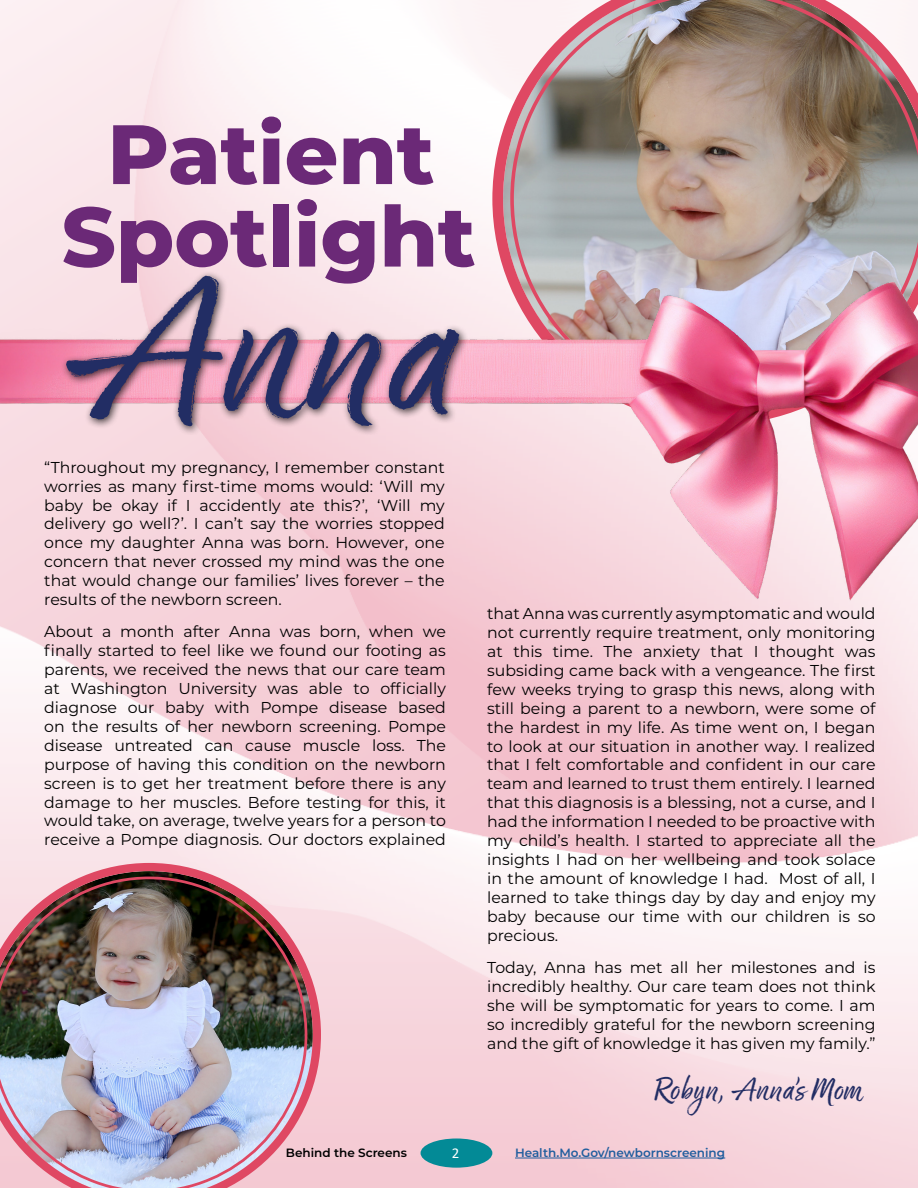
<style>
.page{position:relative;width:918px;height:1188px;background:#fff}
.page>*{position:absolute;margin:0;border:0;box-sizing:border-box;transform-origin:0 0}
.Vincent{font:225px "Good Karma";color:#222d64}
.Patient{font:800 84px "Montserrat";color:#6b2977}
.t1{font:36px "Good Karma";color:#222d64}
.text{font:15.75px/18.9px "Montserrat";color:#000;text-align:justify}
.t2{font:15px "Calibri";color:#fff}
.t3{font:600 12px "Montserrat";color:#215e9e}
.t4{font:600 12px "Montserrat";color:#000}
</style>
<div class="page">
<img style="left:0;top:0;width:918px;height:1188px">
<div style="left:421px;top:1139px;width:71px;height:29px;background:#038a96;border-radius:50%"></div>
<hr style="left:515px;top:1158px;width:210px;height:1px;background:#215e9e">
<svg style="left:492px;top:0;width:18px;height:216px"></svg>
<svg style="left:510px;top:0;width:408px;height:216px"></svg>
<svg style="left:0;top:863px;width:321px;height:325px"></svg>
<img style="left:0;top:877px;width:307px;height:311px">
<img style="left:0;top:216px;width:918px;height:429px">
<div style="left:60px;top:271px;width:409px;height:165px;background:#000;opacity:.75"></div>
<h4 class="Patient" style="left:107px;top:93px;width:329px">Patient</h4>
<h4 class="Patient" style="left:62px;top:175px;width:416px">Spotlight</h4>
<p class="Vincent" style="left:65px;top:219px;width:396px">Anna</p>
<p class="text" style="left:44px;top:457px;width:402px">“Throughout my pregnancy, I remember constant worries as many first-time moms would: ‘Will my baby be okay if I accidently ate this?’, ‘Will my delivery go well?’. I can’t say the worries stopped once my daughter Anna was born. However, one concern that never crossed my mind was the one that would change our families’ lives forever – the results of the newborn screen.</p>
<p class="text" style="left:44px;top:622px;width:403px">About a month after Anna was born, when we finally started to feel like we found our footing as parents, we received the news that our care team at Washington University was able to officially diagnose our baby with Pompe disease based on the results of her newborn screening. Pompe disease untreated can cause muscle loss. The purpose of having this condition on the newborn screen is to get her treatment before there is any damage to her muscles. Before testing for this, it would take, on average, twelve years for a person to receive a Pompe diagnosis. Our doctors explained</p>
<p class="text" style="left:487px;top:604px;width:390px">that Anna was currently asymptomatic and would not currently require treatment, only monitoring at this time. The anxiety that I thought was subsiding came back with a vengeance. The first few weeks trying to grasp this news, along with still being a parent to a newborn, were some of the hardest in my life. As time went on, I began to look at our situation in another way. I realized that I felt comfortable and confident in our care team and learned to trust them entirely. I learned that this diagnosis is a blessing, not a curse, and I had the information I needed to be proactive with my child’s health. I started to appreciate all the insights I had on her wellbeing and took solace in the amount of knowledge I had. Most of all, I learned to take things day by day and enjoy my baby because our time with our children is so precious.</p>
<p class="text" style="left:487px;top:957px;width:390px">Today, Anna has met all her milestones and is incredibly healthy. Our care team does not think she will be symptomatic for years to come. I am so incredibly grateful for the newborn screening and the gift of knowledge it has given my family.”</p>
<h3 class="t1" style="left:654px;top:1068px;width:210px">Robyn, Anna’s Mom</h3>
<p class="t4" style="left:286px;top:1144px;width:123px">Behind the Screens</p>
<p class="t2" style="left:452px;top:1143px;width:9px">2</p>
<p class="t3" style="left:515px;top:1144px;width:212px">Health.Mo.Gov/newbornscreening</p>
</div>
